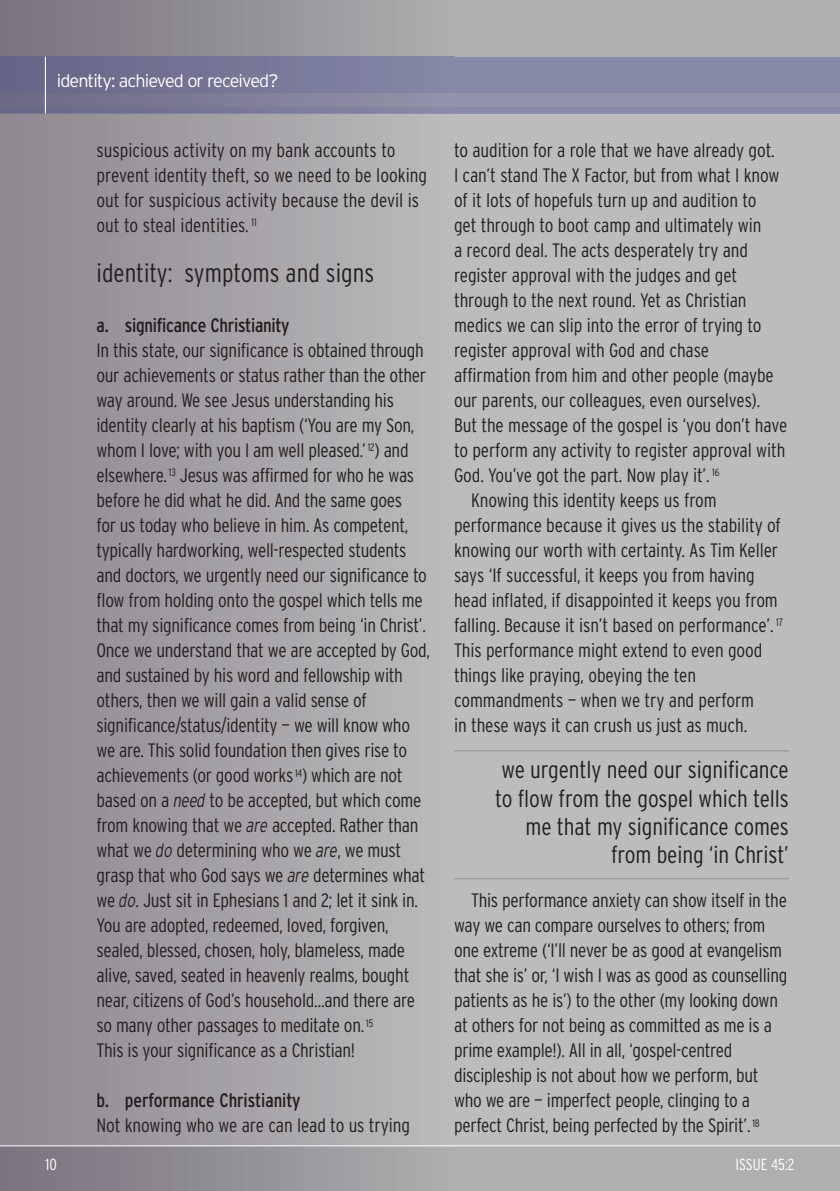
<style>
.page{position:relative;width:840px;height:1191px;background:#fff}
.page>*{position:absolute;margin:0;border:0;box-sizing:border-box;transform-origin:0 0}
.t1{font:300 condensed 26px "Interstate";color:#231f20}
.t2{font:300 condensed 24px/28px "Interstate";letter-spacing:-.005em;color:#231f20;text-align:right}
.t3{font:300 condensed 19.4px/25px "Interstate";letter-spacing:-.015em;color:#231f20}
.t4{font:condensed 19.4px "Interstate";letter-spacing:-.015em;color:#231f20}
.t5{font:300 18px "Interstate";letter-spacing:-.05em;color:#fff}
.t6{font:300 condensed 16px "Interstate";color:#fff}
.s1{font-style:italic;font-stretch:normal}
</style>
<div class="page">
<div style="left:0;top:0;width:839px;height:1191px;background:#aeafb0"></div>
<img style="left:0;top:0;width:454px;height:1191px">
<div style="left:454px;top:113px;width:385px;height:1032px;background:#bcbcbc"></div>
<div style="left:454px;top:57px;width:385px;height:37px;background:#8688a8"></div>
<div style="left:454px;top:94px;width:385px;height:13px;background:#9293aa"></div>
<div style="left:454px;top:107px;width:385px;height:6px;background:#8789a9"></div>
<hr style="left:45px;top:57px;width:1px;height:56px;background:#fff">
<hr style="left:454px;top:750px;width:334px;height:1px;background:#939598">
<hr style="left:454px;top:878px;width:334px;height:1px;background:#939598">
<hr style="left:0;top:1145px;width:839px;height:1px;background:#fff">
<p class="t5" style="left:57px;top:70px;width:223px">identity: achieved or received?</p>
<p class="t3" style="left:96px;top:138px;width:332px">suspicious activity on my bank accounts to prevent identity theft, so we need to be looking out for suspicious activity because the devil is out to steal identities. <sup>11</sup></p>
<h1 class="t1" style="left:96px;top:258px;width:279px">identity: symptoms and signs</h1>
<p class="t4" style="left:96px;top:314px;width:194px">a. significance Christianity</p>
<p class="t3" style="left:96px;top:338px;width:335px">In this state, our significance is obtained through our achievements or status rather than the other way around. We see Jesus understanding his identity clearly at his baptism (‘You are my Son, whom I love; with you I am well pleased.’ <sup>12</sup>) and elsewhere. <sup>13</sup> Jesus was affirmed for who he was before he did what he did. And the same goes<br>for us today who believe in him. As competent, typically hardworking, well-respected students and doctors, we urgently need our significance to flow from holding onto the gospel which tells me that my significance comes from being ‘in Christ’.<br>Once we understand that we are accepted by God, and sustained by his word and fellowship with others, then we will gain a valid sense of significance/status/identity — we will know who we are. This solid foundation then gives rise to achievements (or good works <sup>14</sup>) which are not based on a <span class="s1">need</span> to be accepted, but which come from knowing that we <span class="s1">are</span> accepted. Rather than what we <span class="s1">do</span> determining who we <span class="s1">are</span>, we must grasp that who God says we <span class="s1">are</span> determines what we <span class="s1">do</span>. Just sit in Ephesians 1 and 2; let it sink in.<br>You are adopted, redeemed, loved, forgiven, sealed, blessed, chosen, holy, blameless, made alive, saved, seated in heavenly realms, bought near, citizens of God’s household…and there are so many other passages to meditate on. <sup>15<br></sup>This is your significance as a Christian!</p>
<p class="t4" style="left:96px;top:1089px;width:206px">b. performance Christianity</p>
<p class="t3" style="left:96px;top:1113px;width:315px">Not knowing who we are can lead to us trying</p>
<p class="t3" style="left:454px;top:138px;width:322px">to audition for a role that we have already got.</p>
<p class="t3" style="left:454px;top:163px;width:327px">I can’t stand The X Factor, but from what I know</p>
<p class="t3" style="left:454px;top:188px;width:304px">of it lots of hopefuls turn up and audition to</p>
<p class="t3" style="left:454px;top:213px;width:309px">get through to boot camp and ultimately win</p>
<p class="t3" style="left:454px;top:238px;width:295px">a record deal. The acts desperately try and</p>
<p class="t3" style="left:454px;top:263px;width:284px">register approval with the judges and get</p>
<p class="t3" style="left:454px;top:288px;width:294px">through to the next round. Yet as Christian</p>
<p class="t3" style="left:454px;top:313px;width:309px">medics we can slip into the error of trying to</p>
<p class="t3" style="left:454px;top:338px;width:256px">register approval with God and chase</p>
<p class="t3" style="left:454px;top:363px;width:321px">affirmation from him and other people (maybe</p>
<p class="t3" style="left:454px;top:388px;width:307px">our parents, our colleagues, even ourselves).</p>
<p class="t3" style="left:454px;top:413px;width:334px">But the message of the gospel is ‘you don’t have</p>
<p class="t3" style="left:454px;top:438px;width:333px">to perform any activity to register approval with</p>
<p class="t3" style="left:454px;top:463px;width:267px">God. You’ve got the part. Now play it’. <sup>16</sup></p>
<p class="t3" style="left:471px;top:488px;width:247px">Knowing this identity keeps us from</p>
<p class="t3" style="left:454px;top:513px;width:328px">performance because it gives us the stability of</p>
<p class="t3" style="left:454px;top:538px;width:325px">knowing our worth with certainty. As Tim Keller</p>
<p class="t3" style="left:454px;top:563px;width:302px">says ‘If successful, it keeps you from having</p>
<p class="t3" style="left:454px;top:588px;width:325px">head inflated, if disappointed it keeps you from</p>
<p class="t3" style="left:454px;top:613px;width:330px">falling. Because it isn’t based on performance’. <sup>17</sup></p>
<p class="t3" style="left:454px;top:638px;width:310px">This performance might extend to even good</p>
<p class="t3" style="left:454px;top:663px;width:243px">things like praying, obeying the ten</p>
<p class="t3" style="left:454px;top:688px;width:301px">commandments — when we try and perform</p>
<p class="t3" style="left:454px;top:713px;width:294px">in these ways it can crush us just as much.</p>
<p class="t2" style="left:495px;top:756px;width:295px">we urgently need our significance to flow from the gospel which tells me that my significance comes from being ‘in Christ’</p>
<p class="t3" style="left:454px;top:888px;width:334px;text-indent:17px">This performance anxiety can show itself in the way we can compare ourselves to others; from one extreme (‘I’ll never be as good at evangelism that she is’ or, ‘I wish I was as good as counselling patients as he is’) to the other (my looking down at others for not being as committed as me is a prime example!). All in all, ‘gospel-centred discipleship is not about how we perform, but who we are — imperfect people, clinging to a perfect Christ, being perfected by the Spirit’. <sup>18</sup></p>
<p class="t6" style="left:45px;top:1154px;width:13px">10</p>
<p class="t6" style="left:735px;top:1154px;width:60px">ISSUE 45:2</p>
</div>
